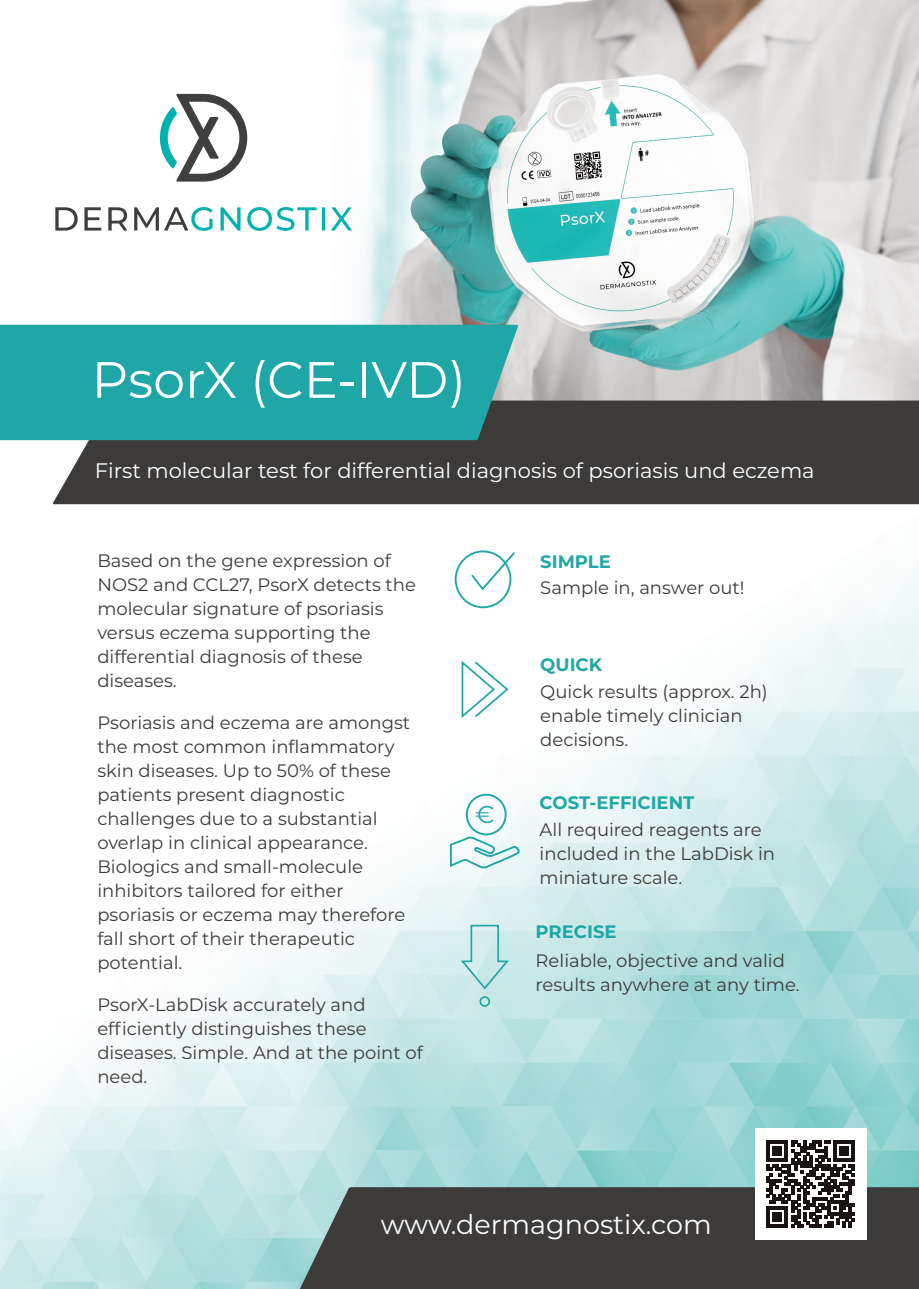
<style>
.page{position:relative;width:919px;height:1289px;background:#fff}
.page>*{position:absolute;margin:0;border:0;box-sizing:border-box;transform-origin:0 0}
.t1{font:51px "Montserrat";color:#fff}
.t2{font:27px "Montserrat";color:#fff}
.t3{font:24.3px "Montserrat";color:#1ea7a6}
.t4{font:21px "Montserrat";color:#fff}
.t5{font:18px/24px "Montserrat";color:#3d3b39}
.t6{font:700 18px "Montserrat";color:#1ea7a6}
</style>
<div class="page">
<img style="left:329px;top:0;width:589px;height:400px">
<div style="left:52px;top:400px;width:866px;height:100px;background:#3d3b39"></div>
<div style="left:0;top:325px;width:518px;height:115px;background:#1ea7a6"></div>
<svg style="left:160px;top:94px;width:87px;height:88px"></svg>
<svg style="left:220px;top:207px;width:20px;height:23px"></svg>
<svg style="left:247px;top:207px;width:69px;height:24px"></svg>
<hr style="left:322px;top:207px;width:3px;height:23px;background:#00b2ad">
<svg style="left:331px;top:207px;width:21px;height:23px"></svg>
<svg style="left:84px;top:207px;width:17px;height:23px"></svg>
<svg style="left:108px;top:207px;width:19px;height:23px"></svg>
<svg style="left:134px;top:207px;width:78px;height:24px"></svg>
<svg style="left:55px;top:207px;width:23px;height:23px"></svg>
<img style="left:0;top:500px;width:918px;height:788px">
<div style="left:466px;top:793px;width:40px;height:42px;border:2px solid #1ea7a6;border-radius:50%"></div>
<svg style="left:448px;top:835px;width:72px;height:35px"></svg>
<div style="left:454px;top:550px;width:57px;height:58px;border:2px solid #1ea7a6;border-radius:50%"></div>
<svg style="left:469px;top:550px;width:47px;height:42px"></svg>
<svg style="left:460px;top:660px;width:49px;height:60px"></svg>
<svg style="left:459px;top:923px;width:51px;height:67px;background:#c0e4e4"></svg>
<div style="left:479px;top:996px;width:11px;height:10px;border:2px solid #1ea7a6;border-radius:50%"></div>
<div style="left:299px;top:1187px;width:619px;height:101px;background:#3d3b39"></div>
<div style="left:755px;top:1127px;width:110px;height:111px;background:#fff"></div>
<svg style="left:767px;top:1140px;width:86px;height:86px"></svg>
<h1 class="t1" style="left:91px;top:348px;width:376px">PsorX (CE-IVD)</h1>
<p class="t4" style="left:95px;top:457px;width:721px">First molecular test for differential diagnosis of psoriasis und eczema</p>
<p class="t5" style="left:97px;top:548px;width:320px">Based on the gene expression of<br>NOS2 and CCL27, PsorX detects the molecular signature of psoriasis versus eczema supporting the differential diagnosis of these diseases.</p>
<p class="t5" style="left:97px;top:710px;width:314px">Psoriasis and eczema are amongst the most common inflammatory skin diseases. Up to 50% of these patients present diagnostic challenges due to a substantial overlap in clinical appearance.<br>Biologics and small-molecule inhibitors tailored for either psoriasis or eczema may therefore fall short of their therapeutic potential.</p>
<p class="t5" style="left:97px;top:992px;width:327px">PsorX-LabDisk accurately and efficiently distinguishes these diseases. Simple. And at the point of need.</p>
<h3 class="t3" style="left:475px;top:799px;width:21px">€</h3>
<p class="t6" style="left:540px;top:550px;width:72px">SIMPLE</p>
<p class="t5" style="left:540px;top:575px;width:206px">Sample in, answer out!</p>
<p class="t6" style="left:540px;top:654px;width:63px">QUICK</p>
<p class="t5" style="left:540px;top:679px;width:229px">Quick results (approx. 2h) enable timely clinician decisions.</p>
<p class="t6" style="left:539px;top:791px;width:156px">COST-EFFICIENT</p>
<p class="t5" style="left:539px;top:817px;width:237px">All required reagents are included in the LabDisk in miniature scale.</p>
<p class="t6" style="left:535px;top:920px;width:82px">PRECISE</p>
<p class="t5" style="left:535px;top:948px;width:265px">Reliable, objective and valid results anywhere at any time.</p>
<h2 class="t2" style="left:381px;top:1207px;width:332px">www.dermagnostix.com</h2>
</div>
